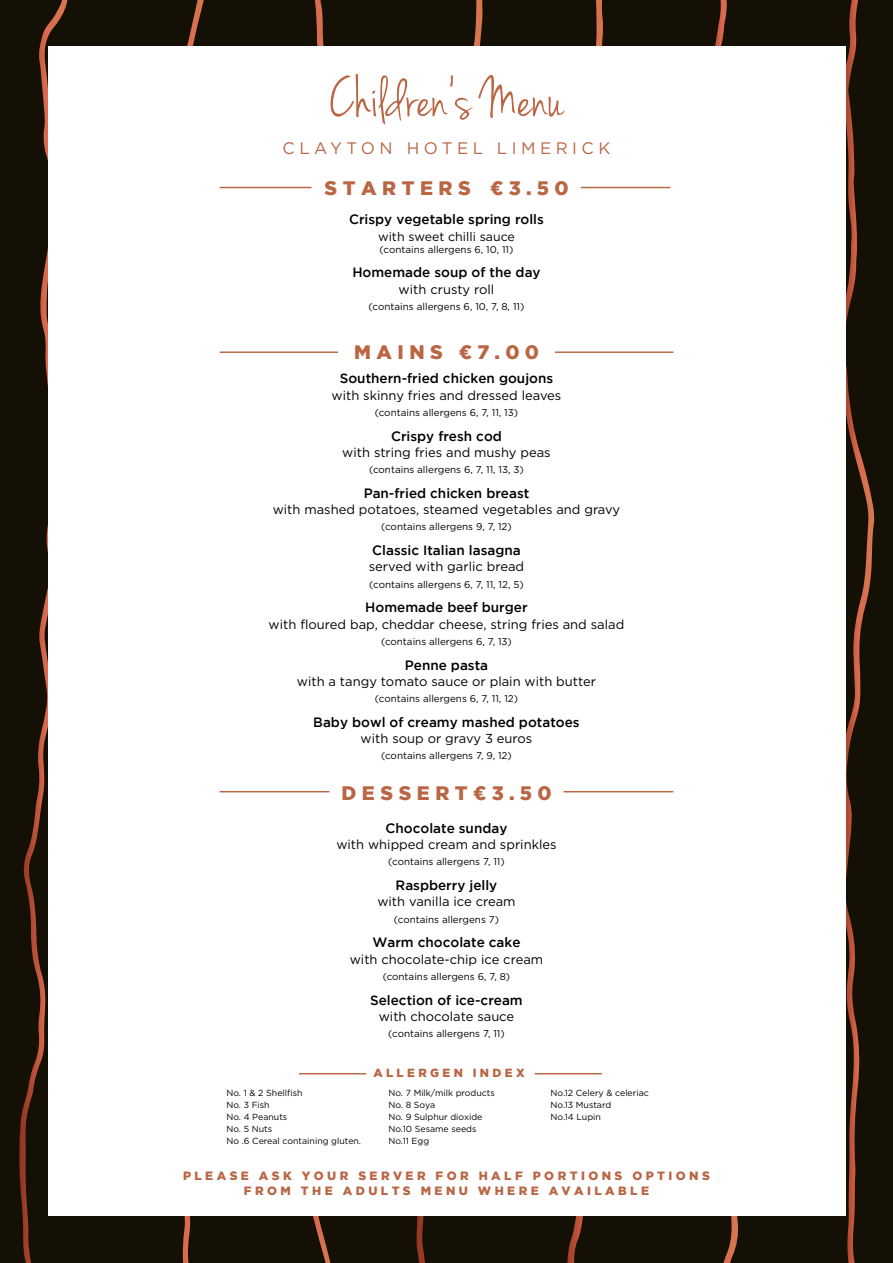
<style>
.page{position:relative;width:893px;height:1263px;background:#151006}
.page>*{position:absolute;margin:0;border:0;box-sizing:border-box;transform-origin:0 0}
.t1{font:58.65px "Jenna Sue";color:#b96645}
.t2{font:900 19.5px "Gotham";letter-spacing:.285em;color:#b96645}
.t3{font:16.65px "Gotham";letter-spacing:.27em;color:#b96645}
.t4{font:500 13.5px "Gotham";color:#000}
.t5{font:13.05px "Gotham";color:#000}
.t6{font:12.45px "Gotham";color:#000}
.t7{font:900 12px/14.4px "Gotham";letter-spacing:.285em;color:#b96645;text-align:center}
.t8{font:900 11.7px "Gotham";letter-spacing:.285em;color:#b96645}
.t9{font:9.9px "Gotham";color:#000}
.t10{font:8.85px/12px "Gotham";color:#000}
</style>
<div class="page">
<svg style="left:146px;top:0;width:66px;height:1263px"></svg>
<svg style="left:416px;top:0;width:67px;height:1263px"></svg>
<svg style="left:560px;top:0;width:44px;height:1263px"></svg>
<svg style="left:703px;top:0;width:36px;height:1263px"></svg>
<svg style="left:837px;top:0;width:38px;height:1263px"></svg>
<svg style="left:19px;top:0;width:48px;height:1263px"></svg>
<svg style="left:297px;top:0;width:33px;height:1263px"></svg>
<div style="left:48px;top:47px;width:797px;height:1169px;background:#fff"></div>
<hr style="left:581px;top:187px;width:89px;height:1px;background:#b96645">
<hr style="left:220px;top:187px;width:91px;height:1px;background:#b96645">
<hr style="left:220px;top:791px;width:109px;height:1px;background:#b96645">
<hr style="left:564px;top:791px;width:109px;height:1px;background:#b96645">
<hr style="left:220px;top:351px;width:118px;height:2px;background:#b96645">
<hr style="left:555px;top:351px;width:118px;height:2px;background:#b96645">
<hr style="left:299px;top:1073px;width:67px;height:1px;background:#b96645">
<hr style="left:535px;top:1073px;width:67px;height:1px;background:#b96645">
<h1 class="t1" style="left:329px;top:65px;width:236px">Children’s Menu</h1>
<h3 class="t3" style="left:283px;top:139px;width:329px">CLAYTON HOTEL LIMERICK</h3>
<h2 class="t2" style="left:325px;top:177px;width:245px">STARTERS ¤3.50</h2>
<h3 class="t4" style="left:349px;top:212px;width:196px">Crispy vegetable spring rolls</h3>
<p class="t6" style="left:378px;top:229px;width:138px">with sweet chilli sauce</p>
<p class="t9" style="left:380px;top:244px;width:135px">(contains allergens 6, 10, 11)</p>
<h3 class="t4" style="left:352px;top:265px;width:190px">Homemade soup of the day</h3>
<h3 class="t5" style="left:399px;top:282px;width:97px">with crusty roll</h3>
<p class="t9" style="left:369px;top:301px;width:157px">(contains allergens 6, 10, 7, 8, 11)</p>
<h2 class="t2" style="left:354px;top:340px;width:187px">MAINS ¤7.00</h2>
<h3 class="t4" style="left:340px;top:371px;width:215px">Southern-fried chicken goujons</h3>
<h3 class="t5" style="left:332px;top:388px;width:231px">with skinny fries and dressed leaves</h3>
<p class="t9" style="left:375px;top:407px;width:145px">(contains allergens 6, 7, 11, 13)</p>
<h3 class="t4" style="left:391px;top:428px;width:112px">Crispy fresh cod</h3>
<h3 class="t5" style="left:342px;top:445px;width:210px">with string fries and mushy peas</h3>
<p class="t9" style="left:369px;top:464px;width:156px">(contains allergens 6, 7, 11, 13, 3)</p>
<h3 class="t4" style="left:364px;top:485px;width:167px">Pan-fried chicken breast</h3>
<h3 class="t5" style="left:273px;top:502px;width:349px">with mashed potatoes, steamed vegetables and gravy</h3>
<p class="t9" style="left:381px;top:521px;width:132px">(contains allergens 9, 7, 12)</p>
<h3 class="t4" style="left:372px;top:543px;width:150px">Classic Italian lasagna</h3>
<h3 class="t5" style="left:369px;top:559px;width:157px">served with garlic bread</h3>
<p class="t9" style="left:369px;top:579px;width:156px">(contains allergens 6, 7, 11, 12, 5)</p>
<h3 class="t4" style="left:365px;top:600px;width:164px">Homemade beef burger</h3>
<h3 class="t5" style="left:269px;top:617px;width:357px">with floured bap, cheddar cheese, string fries and salad</h3>
<p class="t9" style="left:381px;top:636px;width:132px">(contains allergens 6, 7, 13)</p>
<h3 class="t4" style="left:405px;top:657px;width:85px">Penne pasta</h3>
<h3 class="t5" style="left:297px;top:674px;width:301px">with a tangy tomato sauce or plain with butter</h3>
<p class="t9" style="left:375px;top:693px;width:145px">(contains allergens 6, 7, 11, 12)</p>
<h3 class="t4" style="left:313px;top:714px;width:268px">Baby bowl of creamy mashed potatoes</h3>
<h3 class="t5" style="left:361px;top:731px;width:173px">with soup or gravy 3 euros</h3>
<p class="t9" style="left:381px;top:750px;width:132px">(contains allergens 7, 9, 12)</p>
<h2 class="t2" style="left:342px;top:782px;width:212px">DESSERT¤3.50</h2>
<h3 class="t4" style="left:386px;top:820px;width:123px">Chocolate sunday</h3>
<h3 class="t5" style="left:336px;top:837px;width:222px">with whipped cream and sprinkles</h3>
<p class="t9" style="left:388px;top:856px;width:118px">(contains allergens 7, 11)</p>
<h3 class="t4" style="left:396px;top:878px;width:103px">Raspberry jelly</h3>
<h3 class="t5" style="left:377px;top:895px;width:140px">with vanilla ice cream</h3>
<p class="t9" style="left:394px;top:914px;width:107px">(contains allergens 7)</p>
<h3 class="t4" style="left:372px;top:935px;width:150px">Warm chocolate cake</h3>
<h3 class="t5" style="left:350px;top:952px;width:195px">with chocolate-chip ice cream</h3>
<p class="t9" style="left:383px;top:971px;width:129px">(contains allergens 6, 7, 8)</p>
<h3 class="t4" style="left:370px;top:992px;width:154px">Selection of ice-cream</h3>
<h3 class="t5" style="left:379px;top:1009px;width:137px">with chocolate sauce</h3>
<p class="t9" style="left:388px;top:1028px;width:118px">(contains allergens 7, 11)</p>
<p class="t8" style="left:373px;top:1066px;width:153px">ALLERGEN INDEX</p>
<p class="t10" style="left:226px;top:1087px;width:136px">No. 1 &amp; 2 Shellfish<br>No. 3 Fish<br>No. 4 Peanuts<br>No. 5 Nuts<br>No .6 Cereal containing gluten.</p>
<p class="t10" style="left:388px;top:1087px;width:108px">No. 7 Milk/milk products<br>No. 8 Soya<br>No. 9 Sulphur dioxide<br>No.10 Sesame seeds<br>No.11 Egg</p>
<p class="t10" style="left:550px;top:1087px;width:100px">No.12 Celery &amp; celeriac<br>No.13 Mustard<br>No.14 Lupin</p>
<p class="t7" style="left:183px;top:1168px;width:528px">PLEASE ASK YOUR SERVER FOR HALF PORTIONS OPTIONS<br>FROM THE ADULTS MENU WHERE AVAILABLE</p>
</div>
